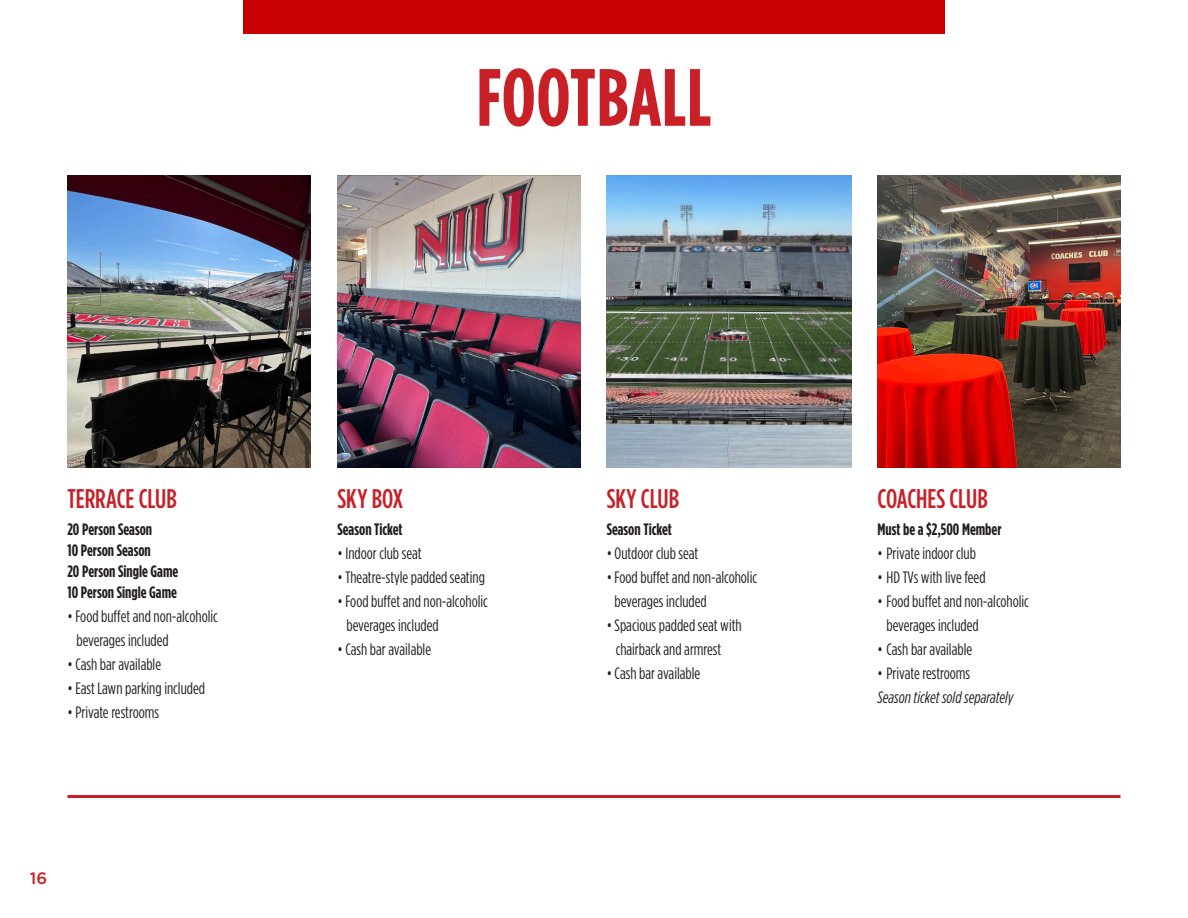
<style>
.page{position:relative;width:1188px;height:918px;background:#fff}
.page>*{position:absolute;margin:0;border:0;box-sizing:border-box;transform-origin:0 0}
.t1{font:700 81px "Gotham Cond";letter-spacing:.01em;color:#c82026}
.Small_Subtitle_Cond_Red{font:500 27px "Gotham Cond";letter-spacing:-.005em;color:#c82026}
.bullets_11_14{font:16.5px/24px "Gotham Cond";color:#231f20}
.body_copy_bold_11_14{font:700 16.5px "Gotham Cond";color:#231f20}
.copy_italic_cond_11_14{font:italic 16.5px "Gotham Cond";color:#231f20}
.t2{font:500 16.5px "Gotham";color:#c82026}
</style>
<div class="page">
<img style="left:878px;top:176px;width:242px;height:292px">
<img style="left:607px;top:176px;width:244px;height:292px">
<img style="left:338px;top:176px;width:242px;height:292px">
<img style="left:68px;top:176px;width:242px;height:292px">
<hr style="left:68px;top:795px;width:1052px;height:3px;background:#c82026">
<div style="left:243px;top:0;width:702px;height:34px;background:#c80000"></div>
<p class="t1" style="left:477px;top:50px;width:236px">FOOTBALL</p>
<p class="Small_Subtitle_Cond_Red" style="left:68px;top:482px;width:111px">TERRACE CLUB</p>
<p class="body_copy_bold_11_14" style="left:68px;top:520px;width:86px">20 Person Season</p>
<p class="body_copy_bold_11_14" style="left:68px;top:541px;width:85px">10 Person Season</p>
<p class="body_copy_bold_11_14" style="left:68px;top:562px;width:112px">20 Person Single Game</p>
<p class="body_copy_bold_11_14" style="left:68px;top:583px;width:111px">10 Person Single Game</p>
<p class="bullets_11_14" style="left:76px;top:604px;width:143px;text-indent:-9px">• Food buffet and non-alcoholic beverages included</p>
<p class="bullets_11_14" style="left:68px;top:652px;width:95px">• Cash bar available</p>
<p class="bullets_11_14" style="left:68px;top:676px;width:139px">• East Lawn parking included</p>
<p class="bullets_11_14" style="left:68px;top:700px;width:93px">• Private restrooms</p>
<p class="t2" style="left:30px;top:867px;width:19px">16</p>
<p class="Small_Subtitle_Cond_Red" style="left:338px;top:482px;width:67px">SKY BOX</p>
<p class="body_copy_bold_11_14" style="left:338px;top:520px;width:67px">Season Ticket</p>
<p class="bullets_11_14" style="left:338px;top:541px;width:86px">• Indoor club seat</p>
<p class="bullets_11_14" style="left:338px;top:565px;width:149px">• Theatre-style padded seating</p>
<p class="bullets_11_14" style="left:346px;top:589px;width:143px;text-indent:-9px">• Food buffet and non-alcoholic beverages included</p>
<p class="bullets_11_14" style="left:338px;top:637px;width:95px">• Cash bar available</p>
<p class="Small_Subtitle_Cond_Red" style="left:607px;top:482px;width:74px">SKY CLUB</p>
<p class="body_copy_bold_11_14" style="left:607px;top:520px;width:67px">Season Ticket</p>
<p class="bullets_11_14" style="left:607px;top:541px;width:93px">• Outdoor club seat</p>
<p class="bullets_11_14" style="left:615px;top:565px;width:144px;text-indent:-8px">• Food buffet and non-alcoholic beverages included</p>
<p class="bullets_11_14" style="left:616px;top:613px;width:128px;text-indent:-9px">• Spacious padded seat with chairback and armrest</p>
<p class="bullets_11_14" style="left:607px;top:661px;width:95px">• Cash bar available</p>
<p class="Small_Subtitle_Cond_Red" style="left:878px;top:482px;width:112px">COACHES CLUB</p>
<p class="body_copy_bold_11_14" style="left:878px;top:520px;width:126px">Must be a $2,500 Member</p>
<p class="bullets_11_14" style="left:878px;top:541px;width:100px">• Private indoor club</p>
<p class="bullets_11_14" style="left:878px;top:565px;width:110px">• HD TVs with live feed</p>
<p class="bullets_11_14" style="left:886px;top:589px;width:144px;text-indent:-9px">• Food buffet and non-alcoholic beverages included</p>
<p class="bullets_11_14" style="left:878px;top:637px;width:96px">• Cash bar available</p>
<p class="bullets_11_14" style="left:878px;top:661px;width:94px">• Private restrooms</p>
<p class="copy_italic_cond_11_14" style="left:878px;top:688px;width:138px">Season ticket sold separately</p>
</div>
